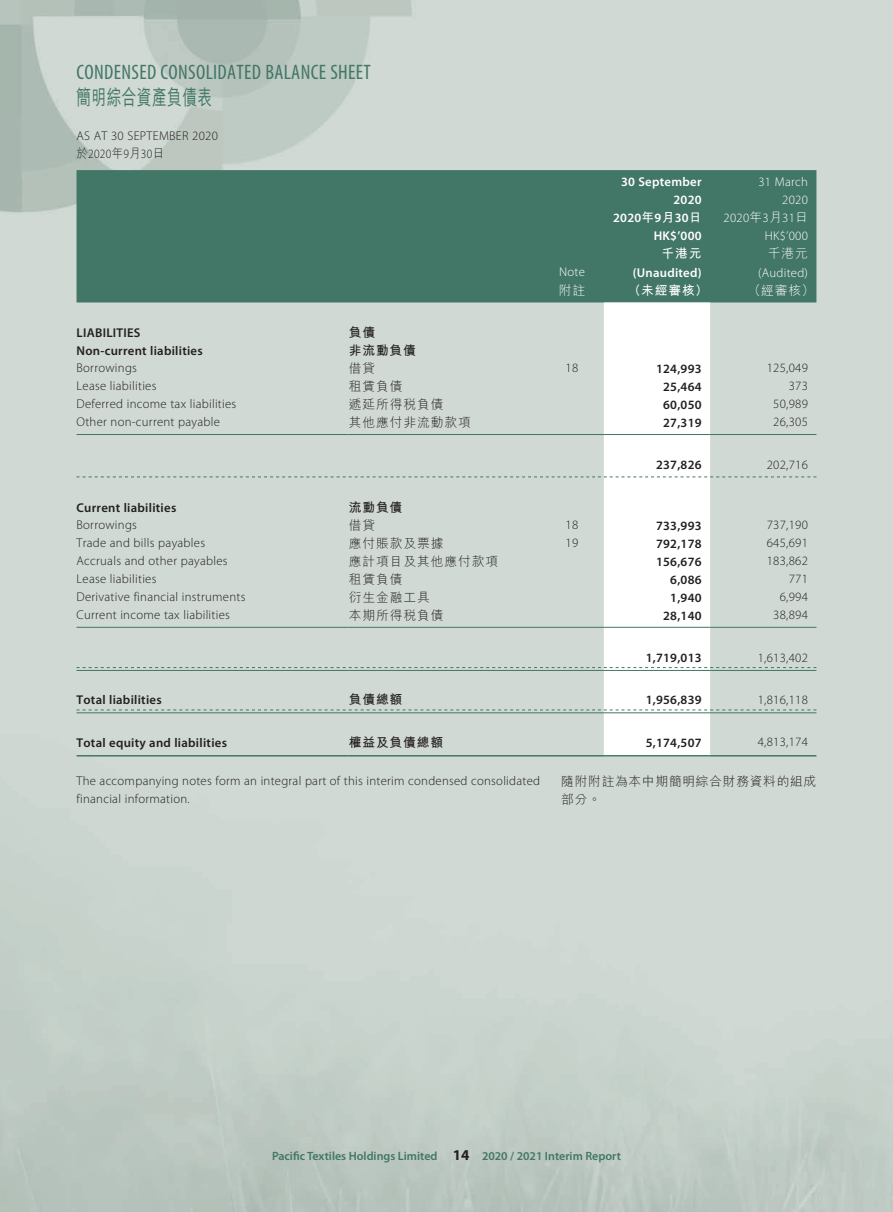
<style>
.page{position:relative;width:893px;height:1212px;background:#fff}
.page>*{position:absolute;margin:0;border:0;box-sizing:border-box;transform-origin:0 0}
.t1{font:condensed 21px "Myriad Pro";letter-spacing:.015em;color:#427666}
.t2{font:500 21px "M Hei HK";letter-spacing:.03em;color:#427666;scale:.7 1}
._50_Table_txt{font:300 12.75px "Myriad Pro";letter-spacing:.02em;color:#231f20}
._50_Table_txt-2{font:600 12.75px "Myriad Pro";letter-spacing:.02em;color:#231f20}
._00_txt{font:300 12.75px/18px "Myriad Pro";letter-spacing:.02em;color:#231f20}
._50_Table_txt-3{font:300 12.75px "M Hei HK";letter-spacing:.07em;color:#231f20}
._50_Table_txt-4{font:600 12.75px "Myriad Pro";letter-spacing:.02em;color:#fff}
._50_Table_txt-5{font:300 12.75px "Myriad Pro";letter-spacing:.02em;color:#fff}
._50_Table_txt-6{font:700 12.75px "M Hei HK";letter-spacing:.07em;color:#231f20}
._00_txt_C{font:300 12.75px/18px "M Hei HK";letter-spacing:.055em;color:#231f20}
._50_Table_txt-7{font:300 12.75px "M Hei HK";letter-spacing:.07em;color:#fff}
._50_Table_txt-8{font:700 12.75px "M Hei HK";letter-spacing:.07em;color:#fff}
.t3{font:600 12px "Myriad Pro";color:#427666}
.s1{font-family:"M Hei HK"}
.s2{font-family:"M Hei HK";font-weight:700}
.s3{font-weight:700;font-size:15px;color:#231f20}
</style>
<div class="page">
<div style="left:77px;top:170px;width:739px;height:132px;background:#427666"></div>
<svg style="left:604px;top:302px;width:106px;height:412px"></svg>
<hr style="left:77px;top:434px;width:272px;height:1px;background:#427666">
<hr style="left:349px;top:434px;width:191px;height:1px;background:#427666">
<hr style="left:540px;top:434px;width:64px;height:1px;background:#427666">
<hr style="left:604px;top:434px;width:106px;height:1px;background:#427666">
<hr style="left:710px;top:434px;width:106px;height:1px;background:#427666">
<svg style="left:77px;top:476px;width:739px;height:1px"></svg>
<hr style="left:77px;top:627px;width:272px;height:1px;background:#427666">
<hr style="left:349px;top:627px;width:191px;height:1px;background:#427666">
<hr style="left:540px;top:627px;width:64px;height:1px;background:#427666">
<hr style="left:604px;top:627px;width:106px;height:1px;background:#427666">
<hr style="left:710px;top:627px;width:106px;height:1px;background:#427666">
<hr style="left:77px;top:670px;width:272px;height:1px;background:#427666">
<hr style="left:349px;top:670px;width:191px;height:1px;background:#427666">
<hr style="left:540px;top:670px;width:64px;height:1px;background:#427666">
<hr style="left:604px;top:670px;width:106px;height:1px;background:#427666">
<svg style="left:77px;top:667px;width:739px;height:1px"></svg>
<hr style="left:710px;top:670px;width:106px;height:1px;background:#427666">
<hr style="left:77px;top:712px;width:272px;height:1px;background:#427666">
<hr style="left:349px;top:712px;width:191px;height:1px;background:#427666">
<hr style="left:540px;top:712px;width:64px;height:1px;background:#427666">
<hr style="left:604px;top:712px;width:106px;height:1px;background:#427666">
<svg style="left:77px;top:709px;width:739px;height:1px"></svg>
<hr style="left:710px;top:712px;width:106px;height:1px;background:#427666">
<hr style="left:77px;top:755px;width:272px;height:1px;background:#427666">
<hr style="left:349px;top:755px;width:191px;height:1px;background:#427666">
<hr style="left:540px;top:755px;width:64px;height:1px;background:#427666">
<hr style="left:604px;top:755px;width:106px;height:1px;background:#427666">
<hr style="left:710px;top:755px;width:106px;height:1px;background:#427666">
<h1 class="t1" style="left:77px;top:59px;width:296px">CONDENSED CONSOLIDATED BALANCE SHEET</h1>
<h1 class="t2" style="left:77px;top:83px;width:195px">簡明綜合資產負債表</h1>
<p class="_00_txt" style="left:77px;top:127px;width:143px">AS AT 30 SEPTEMBER 2020<span class="s1">於</span>2020<span class="s1">年</span>9<span class="s1">月</span>30<span class="s1">日</span></p>
<p class="_50_Table_txt-4" style="left:621px;top:174px;width:82px">30 September</p>
<p class="_50_Table_txt-4" style="left:673px;top:192px;width:30px">2020</p>
<p class="_50_Table_txt-5" style="left:758px;top:174px;width:51px">31 March</p>
<p class="_50_Table_txt-5" style="left:782px;top:192px;width:27px">2020</p>
<p class="_50_Table_txt-4" style="left:613px;top:210px;width:90px">2020<span class="s2">年</span>9<span class="s2">月</span>30<span class="s2">日</span></p>
<p class="_50_Table_txt-5" style="left:724px;top:211px;width:86px">2020<span class="s1">年</span>3<span class="s1">月</span>31<span class="s1">日</span></p>
<p class="_50_Table_txt-4" style="left:654px;top:228px;width:49px">HK$’000</p>
<p class="_50_Table_txt-5" style="left:765px;top:228px;width:45px">HK$’000</p>
<p class="_50_Table_txt-8" style="left:662px;top:245px;width:42px">千港元</p>
<p class="_50_Table_txt-7" style="left:768px;top:245px;width:42px">千港元</p>
<p class="_50_Table_txt-5" style="left:559px;top:264px;width:27px">Note</p>
<p class="_50_Table_txt-4" style="left:633px;top:264px;width:71px">(Unaudited)</p>
<p class="_50_Table_txt-5" style="left:758px;top:265px;width:51px">(Audited)</p>
<p class="_50_Table_txt-7" style="left:559px;top:281px;width:28px">附註</p>
<p class="_50_Table_txt-8" style="left:628px;top:281px;width:81px">（未經審核）</p>
<p class="_50_Table_txt-7" style="left:748px;top:281px;width:68px">（經審核）</p>
<p class="_50_Table_txt-2" style="left:77px;top:324px;width:66px">LIABILITIES</p>
<p class="_50_Table_txt-6" style="left:349px;top:323px;width:28px">負債</p>
<p class="_50_Table_txt-2" style="left:77px;top:342px;width:128px">Non-current liabilities</p>
<p class="_50_Table_txt-6" style="left:349px;top:341px;width:69px">非流動負債</p>
<p class="_50_Table_txt" style="left:77px;top:360px;width:62px">Borrowings</p>
<p class="_50_Table_txt-3" style="left:349px;top:359px;width:28px">借貸</p>
<p class="_50_Table_txt" style="left:566px;top:360px;width:14px">18</p>
<p class="_50_Table_txt-2" style="left:656px;top:360px;width:47px">124,993</p>
<p class="_50_Table_txt" style="left:767px;top:360px;width:43px">125,049</p>
<p class="_50_Table_txt" style="left:77px;top:378px;width:81px">Lease liabilities</p>
<p class="_50_Table_txt-3" style="left:349px;top:377px;width:55px">租賃負債</p>
<p class="_50_Table_txt-2" style="left:663px;top:378px;width:40px">25,464</p>
<p class="_50_Table_txt" style="left:789px;top:378px;width:21px">373</p>
<p class="_50_Table_txt" style="left:77px;top:396px;width:161px">Deferred income tax liabilities</p>
<p class="_50_Table_txt-3" style="left:349px;top:395px;width:96px">遞延所得稅負債</p>
<p class="_50_Table_txt-2" style="left:663px;top:396px;width:40px">60,050</p>
<p class="_50_Table_txt" style="left:773px;top:396px;width:36px">50,989</p>
<p class="_50_Table_txt" style="left:77px;top:414px;width:145px">Other non-current payable</p>
<p class="_50_Table_txt-3" style="left:349px;top:413px;width:124px">其他應付非流動款項</p>
<p class="_50_Table_txt-2" style="left:663px;top:414px;width:40px">27,319</p>
<p class="_50_Table_txt" style="left:773px;top:414px;width:36px">26,305</p>
<p class="_50_Table_txt-2" style="left:656px;top:457px;width:47px">237,826</p>
<p class="_50_Table_txt" style="left:767px;top:457px;width:43px">202,716</p>
<p class="_50_Table_txt-2" style="left:77px;top:499px;width:101px">Current liabilities</p>
<p class="_50_Table_txt-6" style="left:349px;top:498px;width:55px">流動負債</p>
<p class="_50_Table_txt" style="left:77px;top:517px;width:62px">Borrowings</p>
<p class="_50_Table_txt-3" style="left:349px;top:516px;width:28px">借貸</p>
<p class="_50_Table_txt" style="left:566px;top:517px;width:14px">18</p>
<p class="_50_Table_txt-2" style="left:656px;top:517px;width:47px">733,993</p>
<p class="_50_Table_txt" style="left:767px;top:517px;width:43px">737,190</p>
<p class="_50_Table_txt" style="left:77px;top:535px;width:130px">Trade and bills payables</p>
<p class="_50_Table_txt-3" style="left:349px;top:534px;width:96px">應付賬款及票據</p>
<p class="_50_Table_txt" style="left:566px;top:535px;width:14px">19</p>
<p class="_50_Table_txt-2" style="left:656px;top:535px;width:47px">792,178</p>
<p class="_50_Table_txt" style="left:767px;top:535px;width:43px">645,691</p>
<p class="_50_Table_txt" style="left:77px;top:553px;width:153px">Accruals and other payables</p>
<p class="_50_Table_txt-3" style="left:349px;top:552px;width:151px">應計項目及其他應付款項</p>
<p class="_50_Table_txt-2" style="left:656px;top:553px;width:47px">156,676</p>
<p class="_50_Table_txt" style="left:767px;top:553px;width:43px">183,862</p>
<p class="_50_Table_txt" style="left:77px;top:571px;width:81px">Lease liabilities</p>
<p class="_50_Table_txt-3" style="left:349px;top:570px;width:55px">租賃負債</p>
<p class="_50_Table_txt-2" style="left:670px;top:571px;width:33px">6,086</p>
<p class="_50_Table_txt" style="left:789px;top:571px;width:21px">771</p>
<p class="_50_Table_txt" style="left:77px;top:589px;width:170px">Derivative financial instruments</p>
<p class="_50_Table_txt-3" style="left:349px;top:588px;width:83px">衍生金融工具</p>
<p class="_50_Table_txt-2" style="left:670px;top:589px;width:33px">1,940</p>
<p class="_50_Table_txt" style="left:780px;top:589px;width:30px">6,994</p>
<p class="_50_Table_txt" style="left:77px;top:607px;width:155px">Current income tax liabilities</p>
<p class="_50_Table_txt-3" style="left:349px;top:606px;width:96px">本期所得稅負債</p>
<p class="_50_Table_txt-2" style="left:663px;top:607px;width:40px">28,140</p>
<p class="_50_Table_txt" style="left:773px;top:607px;width:36px">38,894</p>
<p class="_50_Table_txt-2" style="left:646px;top:650px;width:57px">1,719,013</p>
<p class="_50_Table_txt" style="left:758px;top:650px;width:52px">1,613,402</p>
<p class="_50_Table_txt-2" style="left:77px;top:692px;width:87px">Total liabilities</p>
<p class="_50_Table_txt-6" style="left:349px;top:690px;width:55px">負債總額</p>
<p class="_50_Table_txt-2" style="left:646px;top:692px;width:57px">1,956,839</p>
<p class="_50_Table_txt" style="left:758px;top:692px;width:52px">1,816,118</p>
<p class="_50_Table_txt-2" style="left:77px;top:734px;width:152px">Total equity and liabilities</p>
<p class="_50_Table_txt-6" style="left:349px;top:733px;width:96px">權益及負債總額</p>
<p class="_50_Table_txt-2" style="left:646px;top:734px;width:57px">5,174,507</p>
<p class="_50_Table_txt" style="left:758px;top:734px;width:52px">4,813,174</p>
<p class="_00_txt" style="left:77px;top:772px;width:465px">The accompanying notes form an integral part of this interim condensed consolidated financial information.</p>
<p class="_00_txt_C" style="left:561px;top:772px;width:257px">隨附附註為本中期簡明綜合財務資料的組成部分。</p>
<p class="t3" style="left:272px;top:1148px;width:350px">Pacific Textiles Holdings Limited <span class="s3">14</span> 2020 / 2021 Interim Report</p>
</div>
